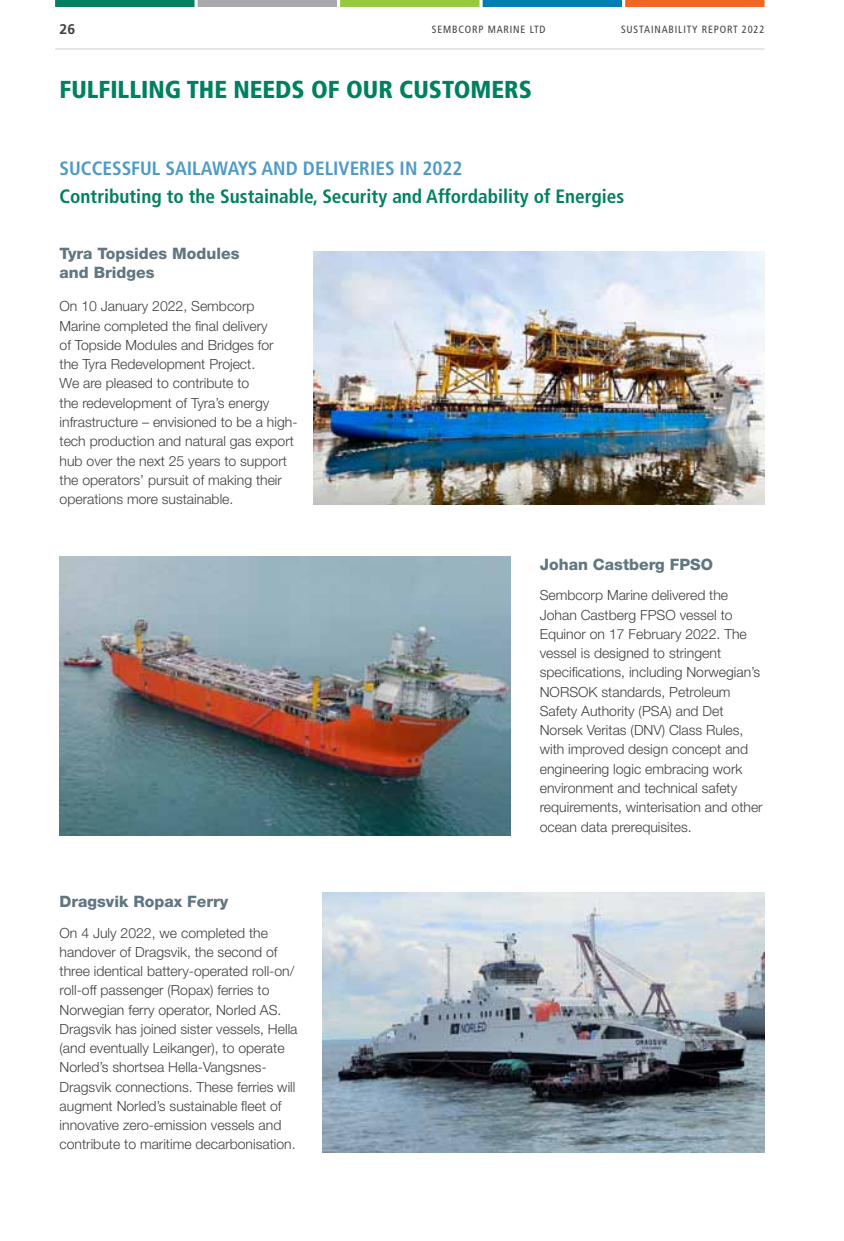
<style>
.page{position:relative;width:844px;height:1241px;background:#fff}
.page>*{position:absolute;margin:0;border:0;box-sizing:border-box;transform-origin:0 0}
.t1{font:900 condensed 24.5px "Frutiger LT Std";color:#008060}
.t2{font:700 condensed 19.25px "Frutiger LT Std";color:#008060}
.t3{font:700 condensed 19.25px "Frutiger LT Std";color:#4e9bc5}
.t4{font:800 15.75px/18.9px "Helvetica Neue LT Std";color:#617681}
.t5{font:300 14px/19.2px "Helvetica Neue LT Std";color:#414042}
.t6{font:700 14px "Frutiger LT Std";color:#414042}
.t7{font:condensed 10.5px "Frutiger LT Std";letter-spacing:.08em;color:#414042}
</style>
<div class="page">
<img style="left:60px;top:556px;width:450px;height:279px">
<img style="left:313px;top:251px;width:451px;height:253px">
<img style="left:322px;top:892px;width:442px;height:260px">
<div style="left:55px;top:0;width:139px;height:7px;background:#008060"></div>
<div style="left:197px;top:0;width:140px;height:7px;background:#a7a9ac"></div>
<div style="left:482px;top:0;width:140px;height:7px;background:#007fb5"></div>
<div style="left:340px;top:0;width:139px;height:7px;background:#97c93d"></div>
<div style="left:625px;top:0;width:139px;height:7px;background:#f26522"></div>
<hr style="left:55px;top:49px;width:709px;height:1px;background:#cbcdce">
<p class="t6" style="left:60px;top:21px;width:17px">26</p>
<p class="t7" style="left:432px;top:23px;width:115px">SEMBCORP MARINE LTD</p>
<p class="t7" style="left:621px;top:23px;width:19px">SUSTAINABILIT</p>
<p class="t7" style="left:692px;top:23px;width:74px">Y REPORT 2022</p>
<h1 class="t1" style="left:60px;top:74px;width:63px">FULFILLIN</h1>
<h1 class="t1" style="left:165px;top:74px;width:36px">G THE</h1>
<h1 class="t1" style="left:233px;top:74px;width:15px">NEEDS</h1>
<h1 class="t1" style="left:311px;top:74px;width:51px">OF OUR</h1>
<h1 class="t1" style="left:399px;top:74px;width:16px">CUSTOMERS</h1>
<h2 class="t3" style="left:60px;top:157px;width:32px">Successf</h2>
<h2 class="t3" style="left:140px;top:157px;width:75px">ul Sai lawa</h2>
<h2 class="t3" style="left:238px;top:157px;width:122px">ys and Deliveries</h2>
<h2 class="t3" style="left:399px;top:157px;width:64px">in 2022</h2>
<h2 class="t2" style="left:60px;top:184px;width:566px">Contributing to the Sustainable, Security and Affordability of Energies</h2>
<p class="t4" style="left:60px;top:244px;width:181px">Tyra Topsides Modules and Bridges</p>
<p class="t5" style="left:60px;top:296px;width:239px">On 10 January 2022, Sembcorp Marine completed the final delivery<br>of Topside Modules and Bridges for<br>the Tyra Redevelopment Project.<br>We are pleased to contribute to<br>the redevelopment of Tyra’s energy infrastructure – envisioned to be a high&shy;tech production and natural gas export hub over the next 25 years to support the operators’ pursuit of making their operations more sustainable.</p>
<p class="t4" style="left:60px;top:892px;width:170px">Dragsvik Ropax Ferry</p>
<p class="t5" style="left:60px;top:922px;width:239px">On 4 July 2022, we completed the handover of Dragsvik, the second of three identical battery-operated roll-on/ roll-off passenger (Ropax) ferries to Norwegian ferry operator, Norled AS.<br>Dragsvik has joined sister vessels, Hella (and eventually Leikanger), to operate Norled’s shortsea Hella-Vangsnes-Dragsvik connections. These ferries will augment Norled’s sustainable fleet of innovative zero-emission vessels and contribute to maritime decarbonisation.</p>
<p class="t4" style="left:539px;top:555px;width:175px">Johan Castberg FPSO</p>
<p class="t5" style="left:539px;top:585px;width:224px">Sembcorp Marine delivered the<br>Johan Castberg FPSO vessel to<br>Equinor on 17 February 2022. The vessel is designed to stringent specifications, including Norwegian’s<br>NORSOK standards, Petroleum<br>Safety Authority (PSA) and Det<br>Norsek Veritas (DNV) Class Rules, with improved design concept and engineering logic embracing work environment and technical safety requirements, winterisation and other ocean data prerequisites.</p>
</div>
